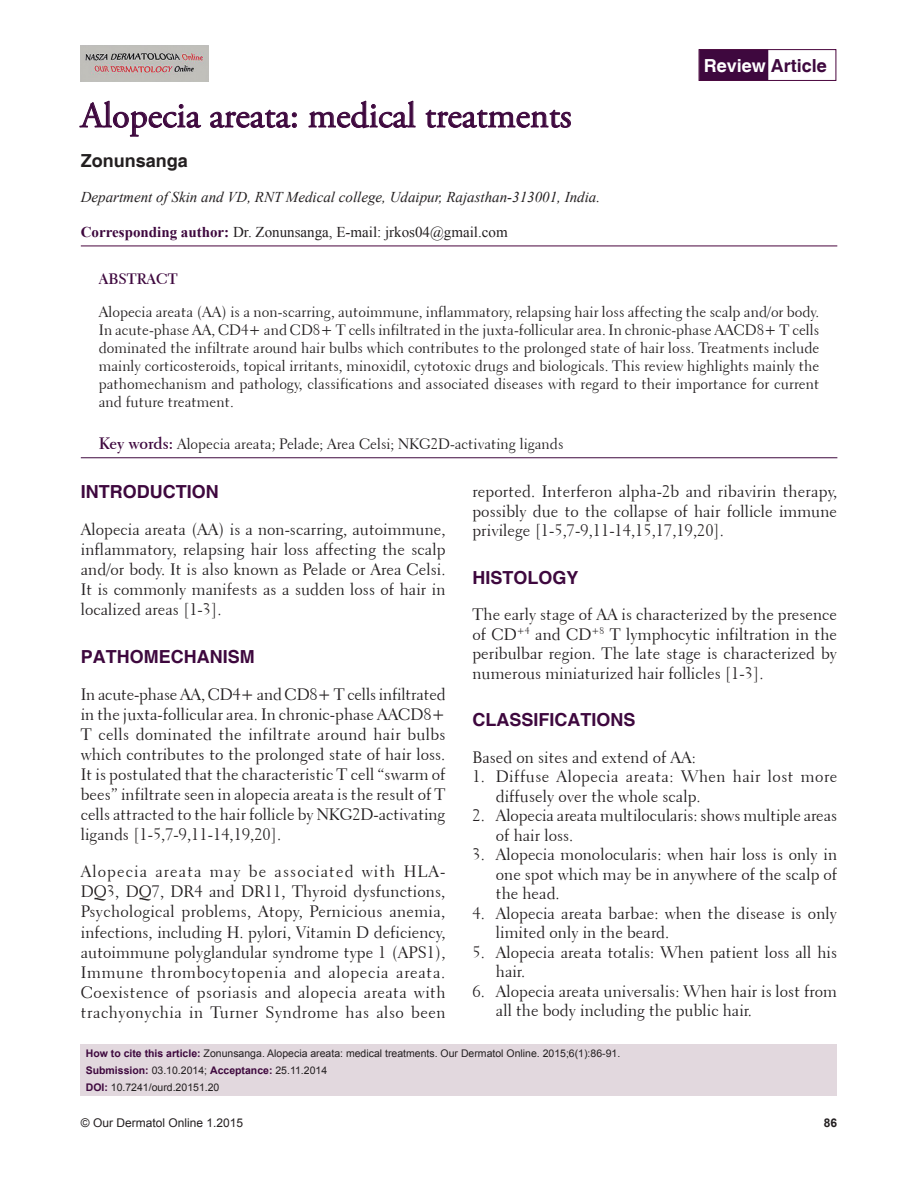
<style>
.page{position:relative;width:918px;height:1188px;background:#fff}
.page>*{position:absolute;margin:0;border:0;box-sizing:border-box;transform-origin:0 0}
.AT{font:36px "Adobe Garamond Pro";color:#3e083e}
.AH{font:700 18px "Helvetica";color:#3e083e}
.AU{font:700 18px "Helvetica";color:#231f20}
.TX{font:16.5px/20px "Transitional 521 BT Roman A";color:#231f20;text-align:justify}
.L{font:16.5px/19.5px "Transitional 521 BT Roman A";color:#231f20}
.LL{font:16.5px/19.5px "Transitional 521 BT Roman A";color:#231f20}
.L-2{font:16.5px/19.5px "Transitional 521 BT Roman A";letter-spacing:.025em;color:#231f20}
.TX_No_After_Space{font:16.5px "Transitional 521 BT Roman A";color:#231f20}
.ABS{font:15px/18px "Transitional 521 BT Roman A";color:#231f20;text-align:justify}
.AFF{font:italic 15px "Times New Roman";color:#231f20}
.KWD{font:15px "Transitional 521 BT Roman A";color:#231f20}
.ADD{font:15px "Times New Roman";color:#231f20}
.ABSH{font:15px "Transitional 521 BT Bold A";color:#3e083e}
.t1{font:12px "Arial";color:#231f20}
.t2{font:700 12px "Arial";color:#231f20}
.HIS{font:10.5px "Arial";color:#231f20}
.HIS-2{font:700 10.5px "Arial";color:#3e083e}
.s1{color:#fff}
.s2{font-weight:700;color:#3e083e}
.s3{font-family:"Transitional 521 BT Bold A";font-size:16.5px;color:#3e083e}
.s4{font-weight:400;color:#231f20}
</style>
<div class="page">
<img style="left:81px;top:46px;width:127px;height:36px">
<hr style="left:81px;top:246px;width:756px;height:1px;background:#49053d">
<svg style="left:79px;top:100px;width:122px;height:37px"></svg>
<svg style="left:210px;top:109px;width:86px;height:19px"></svg>
<svg style="left:308px;top:100px;width:108px;height:29px"></svg>
<svg style="left:425px;top:109px;width:146px;height:19px"></svg>
<hr style="left:81px;top:457px;width:756px;height:1px;background:#3e083e">
<div style="left:81px;top:1045px;width:756px;height:51px;background:#e2d8de"></div>
<div style="left:699px;top:49px;width:69px;height:32px;background:#3e083e"></div>
<div style="left:699px;top:49px;width:137px;height:32px;border:1px solid #49053d"></div>
<p class="AH" style="left:704px;top:54px;width:125px"><span class="s1">Review</span> Article</p>
<p class="AT" style="left:81px;top:94px;width:492px">Alopecia areata: medical treatments</p>
<p class="AU" style="left:81px;top:149px;width:109px">Zonunsanga</p>
<p class="AFF" style="left:81px;top:186px;width:521px">Department of Skin and VD, RNT Medical college, Udaipur, Rajasthan-313001, India.</p>
<p class="ADD" style="left:81px;top:221px;width:428px"><span class="s2">Corresponding author:</span> Dr. Zonunsanga, E-mail: jrkos04@gmail.com</p>
<p class="ABSH" style="left:99px;top:270px;width:80px">ABSTRACT</p>
<p class="ABS" style="left:99px;top:303px;width:722px">Alopecia areata (AA) is a non-scarring, autoimmune, inflammatory, relapsing hair loss affecting the scalp and/or body.<br>In acute-phase AA, CD4+ and CD8+ T cells infiltrated in the juxta-follicular area. In chronic-phase AACD8+ T cells dominated the infiltrate around hair bulbs which contributes to the prolonged state of hair loss. Treatments include mainly corticosteroids, topical irritants, minoxidil, cytotoxic drugs and biologicals. This review highlights mainly the pathomechanism and pathology, classifications and associated diseases with regard to their importance for current and future treatment.</p>
<p class="KWD" style="left:99px;top:435px;width:466px"><span class="s3">Key words:</span> Alopecia areata; Pelade; Area Celsi; NKG2D-activating ligands</p>
<h1 class="AH" style="left:81px;top:481px;width:139px">INTRODUCTION</h1>
<p class="TX" style="left:81px;top:519px;width:366px">Alopecia areata (AA) is a non-scarring, autoimmune, inflammatory, relapsing hair loss affecting the scalp and/or body. It is also known as Pelade or Area Celsi.<br>It is commonly manifests as a sudden loss of hair in localized areas [1-3].</p>
<h1 class="AH" style="left:81px;top:646px;width:175px">PATHOMECHANISM</h1>
<p class="TX" style="left:81px;top:684px;width:366px">In acute-phase AA, CD4+ and CD8+ T cells infiltrated in the juxta-follicular area. In chronic-phase AACD8+ T cells dominated the infiltrate around hair bulbs which contributes to the prolonged state of hair loss.<br>It is postulated that the characteristic T cell “swarm of bees” infiltrate seen in alopecia areata is the result of T cells attracted to the hair follicle by NKG2D-activating ligands [1-5,7-9,11-14,19,20].</p>
<p class="TX" style="left:81px;top:862px;width:366px">Alopecia areata may be associated with HLA-DQ3, DQ7, DR4 and DR11, Thyroid dysfunctions, Psychological problems, Atopy, Pernicious anemia, infections, including H. pylori, Vitamin D deficiency, autoimmune polyglandular syndrome type 1 (APS1), Immune thrombocytopenia and alopecia areata.<br>Coexistence of psoriasis and alopecia areata with trachyonychia in Turner Syndrome has also been</p>
<p class="TX" style="left:472px;top:482px;width:366px;line-height:19.5px">reported. Interferon alpha-2b and ribavirin therapy, possibly due to the collapse of hair follicle immune privilege [1-5,7-9,11-14,15,17,19,20].</p>
<h1 class="AH" style="left:472px;top:566px;width:108px">HISTOLOGY</h1>
<p class="TX" style="left:472px;top:605px;width:366px;line-height:19.5px">The early stage of AA is characterized by the presence of CD<sup>+4</sup> and CD<sup>+8</sup> T lymphocytic infiltration in the peribulbar region. The late stage is characterized by numerous miniaturized hair follicles [1-3].</p>
<h1 class="AH" style="left:472px;top:709px;width:165px">CLASSIFICATIONS</h1>
<p class="TX_No_After_Space" style="left:472px;top:747px;width:225px">Based on sites and extend of AA:</p>
<p class="L-2" style="left:496px;top:767px;width:343px;text-indent:-23px">1. Diffuse Alopecia areata: When hair lost more diffusely over the whole scalp.</p>
<p class="L" style="left:496px;top:806px;width:343px;text-indent:-23px">2. Alopecia areata multilocularis: shows multiple areas of hair loss.</p>
<p class="L" style="left:496px;top:845px;width:343px;text-align:justify;text-indent:-23px">3. Alopecia monolocularis: when hair loss is only in one spot which may be in anywhere of the scalp of the head.</p>
<p class="L" style="left:496px;top:903px;width:343px;text-indent:-23px">4. Alopecia areata barbae: when the disease is only limited only in the beard.</p>
<p class="L" style="left:496px;top:942px;width:343px;text-indent:-23px">5. Alopecia areata totalis: When patient loss all his hair.</p>
<p class="LL" style="left:496px;top:981px;width:343px;text-indent:-23px">6. Alopecia areata universalis: When hair is lost from all the body including the public hair.</p>
<p class="HIS" style="left:86px;top:1046px;width:536px"><span class="s2">How to cite this article:</span> Zonunsanga. Alopecia areata: medical treatments. Our Dermatol Online. 2015;6(1):86-91.</p>
<p class="HIS-2" style="left:86px;top:1063px;width:243px">Submission: <span class="s4">03.10.2014;</span> Acceptance: <span class="s4">25.11.2014</span></p>
<p class="HIS" style="left:86px;top:1080px;width:135px"><span class="s2">DOI:</span> 10.7241/ourd.20151.20</p>
<p class="t1" style="left:81px;top:1115px;width:164px">© Our Dermatol Online 1.2015</p>
<p class="t2" style="left:824px;top:1114px;width:15px">86</p>
</div>
